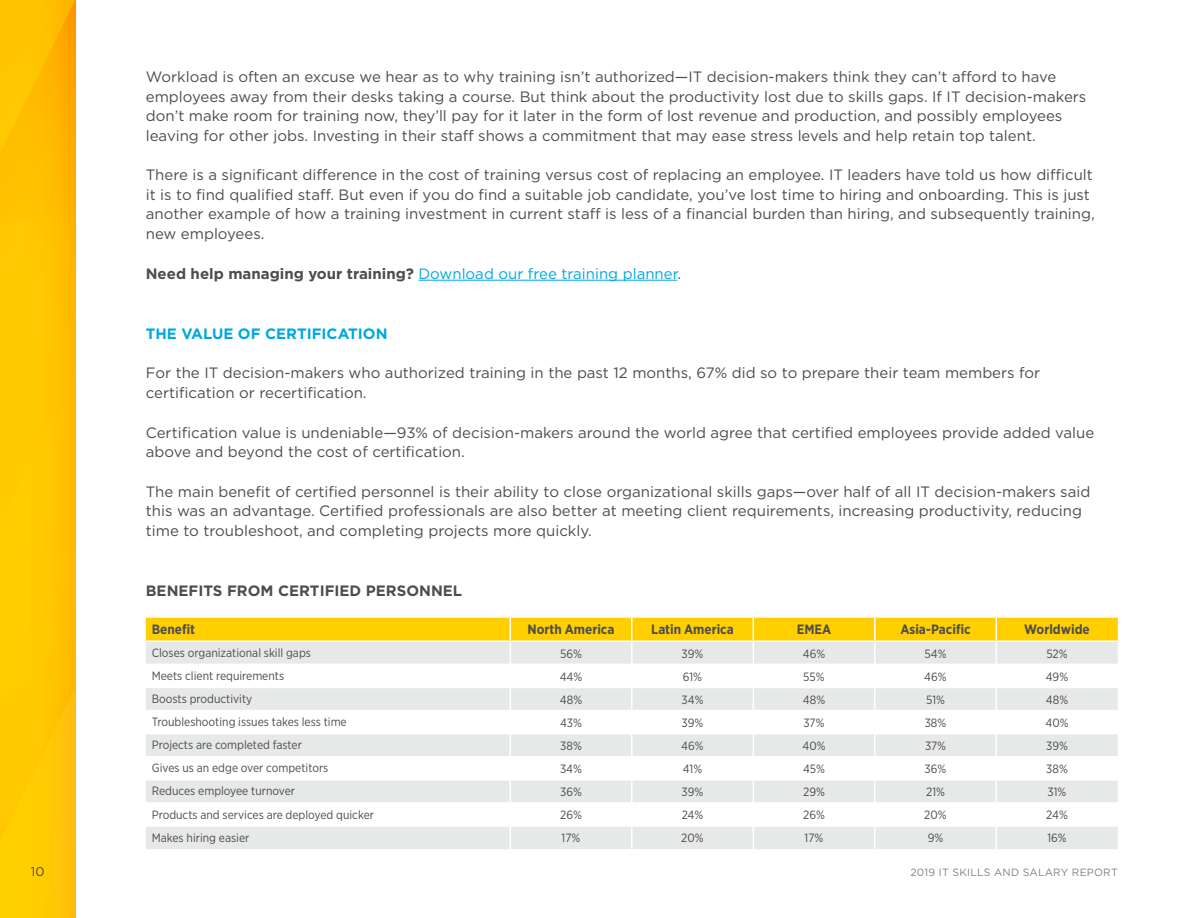
<style>
.page{position:relative;width:1188px;height:918px;background:#fff}
.page>*{position:absolute;margin:0;border:0;box-sizing:border-box;transform-origin:0 0}
.Body_Copy{font:15px/19.5px "Gotham";color:#4d4d4f}
.Body_Copy-2{font:15px "Gotham";color:#00a7e1}
.Data_Vis_Heading_1{font:700 15px "Gotham";color:#4d4d4f}
.Heading_1{font:700 15px "Gotham";color:#00a7e1}
.Table_Header{font:700 13.5px "Gotham Narrow";color:#4d4d4f}
.t1{font:12.75px "Gotham";color:#4d4d4f}
.Table_Left_Column{font:12px "Gotham Narrow";color:#4d4d4f}
.Table_Body{font:12px "Gotham Narrow";color:#4d4d4f}
.t2{font:10.5px "Gotham";letter-spacing:.02em;color:#808285}
.s1{font-weight:700;color:#4d4d4f}
.s2{color:#4d4d4f}
</style>
<div class="page">
<svg style="left:0;top:0;width:76px;height:918px;background:#fec401"></svg>
<hr style="left:418px;top:280px;width:259px;height:1px;background:#00a7e1">
<svg style="left:146px;top:617px;width:972px;height:232px"></svg>
<p class="Body_Copy" style="left:146px;top:67px;width:942px">Workload is often an excuse we hear as to why training isn’t authorized—IT decision-makers think they can’t afford to have employees away from their desks taking a course. But think about the productivity lost due to skills gaps. If IT decision-makers don’t make room for training now, they’ll pay for it later in the form of lost revenue and production, and possibly employees leaving for other jobs. Investing in their staff shows a commitment that may ease stress levels and help retain top talent.</p>
<p class="Body_Copy" style="left:146px;top:165px;width:950px">There is a significant difference in the cost of training versus cost of replacing an employee. IT leaders have told us how difficult it is to find qualified staff. But even if you do find a suitable job candidate, you’ve lost time to hiring and onboarding. This is just another example of how a training investment in current staff is less of a financial burden than hiring, and subsequently training, new employees.</p>
<p class="Body_Copy-2" style="left:146px;top:264px;width:537px"><span class="s1">Need help managing your training?</span> Download our free training planner<span class="s2">.</span></p>
<p class="Heading_1" style="left:146px;top:323px;width:243px">THE VALUE OF CERTIFICATION</p>
<p class="Body_Copy" style="left:146px;top:363px;width:896px">For the IT decision-makers who authorized training in the past 12 months, 67% did so to prepare their team members for certification or recertification.</p>
<p class="Body_Copy" style="left:146px;top:422px;width:950px">Certification value is undeniable—93% of decision-makers around the world agree that certified employees provide added value above and beyond the cost of certification.</p>
<p class="Body_Copy" style="left:146px;top:482px;width:946px">The main benefit of certified personnel is their ability to close organizational skills gaps—over half of all IT decision-makers said this was an advantage. Certified professionals are also better at meeting client requirements, increasing productivity, reducing time to troubleshoot, and completing projects more quickly.</p>
<p class="Data_Vis_Heading_1" style="left:146px;top:581px;width:318px">BENEFITS FROM CERTIFIED PERSONNEL</p>
<p class="Table_Header" style="left:152px;top:621px;width:45px">Benefit</p>
<p class="Table_Header" style="left:528px;top:621px;width:88px">North America</p>
<p class="Table_Header" style="left:651px;top:621px;width:84px">Latin America</p>
<p class="Table_Header" style="left:797px;top:621px;width:36px">EMEA</p>
<p class="Table_Header" style="left:900px;top:621px;width:72px">Asia-Pacific</p>
<p class="Table_Header" style="left:1024px;top:621px;width:67px">Worldwide</p>
<p class="Table_Left_Column" style="left:152px;top:645px;width:161px">Closes organizational skill gaps</p>
<p class="Table_Body" style="left:560px;top:646px;width:23px">56%</p>
<p class="Table_Body" style="left:682px;top:646px;width:23px">39%</p>
<p class="Table_Body" style="left:803px;top:646px;width:24px">46%</p>
<p class="Table_Body" style="left:924px;top:646px;width:24px">54%</p>
<p class="Table_Body" style="left:1046px;top:646px;width:23px">52%</p>
<p class="Table_Left_Column" style="left:152px;top:668px;width:134px">Meets client requirements</p>
<p class="Table_Body" style="left:560px;top:669px;width:24px">44%</p>
<p class="Table_Body" style="left:683px;top:669px;width:21px">61%</p>
<p class="Table_Body" style="left:803px;top:669px;width:23px">55%</p>
<p class="Table_Body" style="left:924px;top:669px;width:24px">46%</p>
<p class="Table_Body" style="left:1046px;top:669px;width:24px">49%</p>
<p class="Table_Left_Column" style="left:152px;top:691px;width:102px">Boosts productivity</p>
<p class="Table_Body" style="left:560px;top:692px;width:24px">48%</p>
<p class="Table_Body" style="left:682px;top:692px;width:24px">34%</p>
<p class="Table_Body" style="left:803px;top:692px;width:24px">48%</p>
<p class="Table_Body" style="left:926px;top:692px;width:20px">51%</p>
<p class="Table_Body" style="left:1046px;top:692px;width:24px">48%</p>
<p class="Table_Left_Column" style="left:152px;top:714px;width:196px">Troubleshooting issues takes less time</p>
<p class="Table_Body" style="left:560px;top:715px;width:24px">43%</p>
<p class="Table_Body" style="left:682px;top:715px;width:23px">39%</p>
<p class="Table_Body" style="left:804px;top:715px;width:23px">37%</p>
<p class="Table_Body" style="left:925px;top:715px;width:23px">38%</p>
<p class="Table_Body" style="left:1045px;top:715px;width:25px">40%</p>
<p class="Table_Left_Column" style="left:152px;top:738px;width:152px">Projects are completed faster</p>
<p class="Table_Body" style="left:560px;top:738px;width:23px">38%</p>
<p class="Table_Body" style="left:681px;top:738px;width:24px">46%</p>
<p class="Table_Body" style="left:802px;top:738px;width:25px">40%</p>
<p class="Table_Body" style="left:925px;top:738px;width:23px">37%</p>
<p class="Table_Body" style="left:1046px;top:738px;width:23px">39%</p>
<p class="Table_Left_Column" style="left:152px;top:761px;width:178px">Gives us an edge over competitors</p>
<p class="Table_Body" style="left:560px;top:761px;width:24px">34%</p>
<p class="Table_Body" style="left:683px;top:761px;width:21px">41%</p>
<p class="Table_Body" style="left:803px;top:761px;width:24px">45%</p>
<p class="Table_Body" style="left:925px;top:761px;width:23px">36%</p>
<p class="Table_Body" style="left:1046px;top:761px;width:23px">38%</p>
<p class="Table_Left_Column" style="left:152px;top:784px;width:145px">Reduces employee turnover</p>
<p class="Table_Body" style="left:560px;top:785px;width:23px">36%</p>
<p class="Table_Body" style="left:682px;top:785px;width:23px">39%</p>
<p class="Table_Body" style="left:803px;top:785px;width:23px">29%</p>
<p class="Table_Body" style="left:926px;top:785px;width:20px">21%</p>
<p class="Table_Body" style="left:1048px;top:785px;width:20px">31%</p>
<p class="Table_Left_Column" style="left:152px;top:807px;width:224px">Products and services are deployed quicker</p>
<p class="Table_Body" style="left:560px;top:808px;width:23px">26%</p>
<p class="Table_Body" style="left:682px;top:808px;width:23px">24%</p>
<p class="Table_Body" style="left:803px;top:808px;width:23px">26%</p>
<p class="Table_Body" style="left:924px;top:808px;width:24px">20%</p>
<p class="Table_Body" style="left:1046px;top:808px;width:23px">24%</p>
<p class="Table_Left_Column" style="left:152px;top:830px;width:99px">Makes hiring easier</p>
<p class="Table_Body" style="left:562px;top:831px;width:20px">17%</p>
<p class="Table_Body" style="left:681px;top:831px;width:24px">20%</p>
<p class="Table_Body" style="left:805px;top:831px;width:20px">17%</p>
<p class="Table_Body" style="left:928px;top:831px;width:17px">9%</p>
<p class="Table_Body" style="left:1047px;top:831px;width:21px">16%</p>
<p class="t1" style="left:31px;top:864px;width:15px">10</p>
<p class="t2" style="left:910px;top:866px;width:209px">2019 IT SKILLS AND SALARY REPORT</p>
</div>
